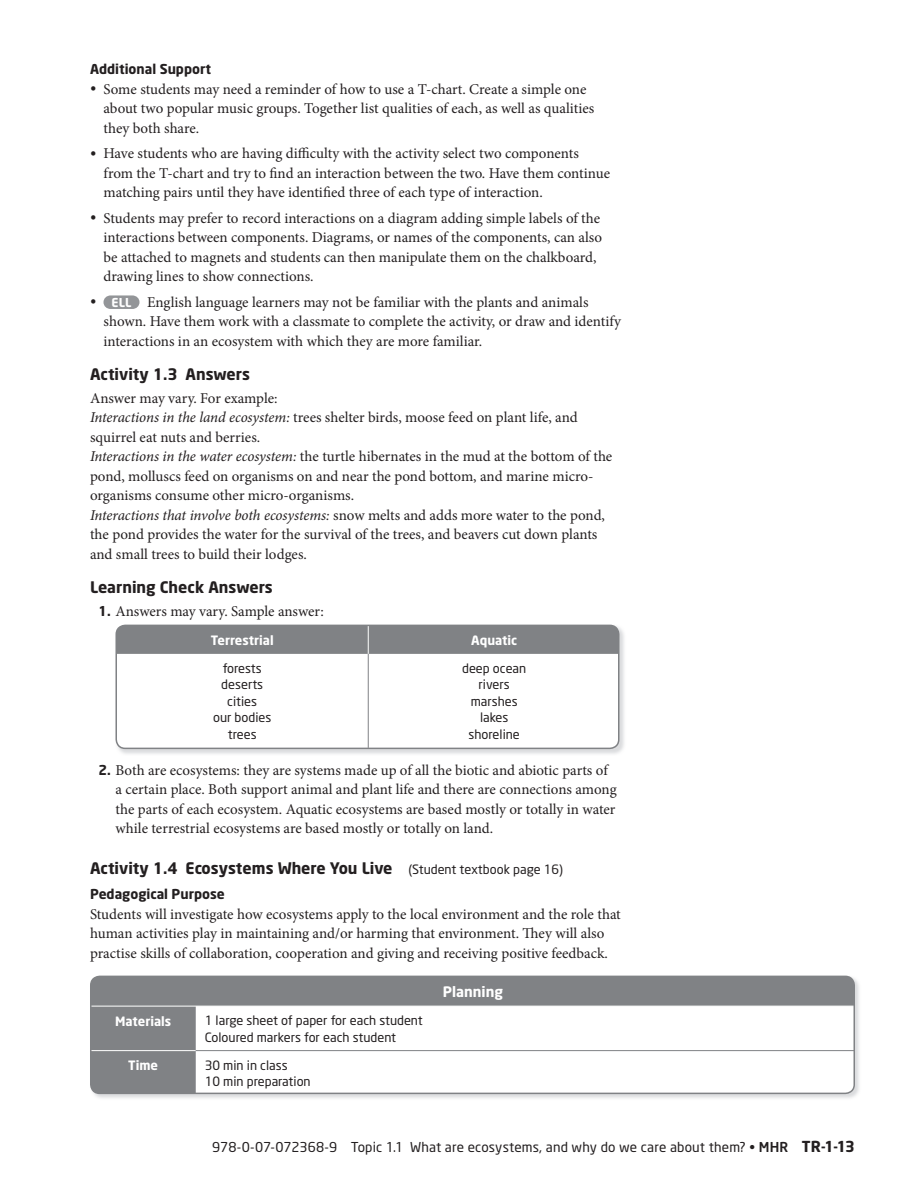
<style>
.page{position:relative;width:918px;height:1188px;background:#fff}
.page>*{position:absolute;margin:0;border:0;box-sizing:border-box;transform-origin:0 0}
.t1{font:700 15.75px "Neo Sans";color:#231f20}
.t2{font:15px/19.5px "Minion Pro";color:#231f20}
.t3{font:700 14.25px "Neo Sans";color:#fff}
.t4{font:13.5px "Neo Sans";letter-spacing:.01em;color:#231f20}
.t5{font:700 13.5px "Neo Sans";color:#231f20}
.t6{font:12.75px/16.5px "Neo Sans";color:#231f20;text-align:center}
.t7{font:700 12.75px "Neo Sans";color:#fff}
.s1{font-size:16.5px}
.s2{font-family:"Neo Sans";font-weight:700;font-size:12.15px;color:#fff}
.s3{font-style:italic}
.s4{font-family:"Neo Sans";font-weight:700;font-size:13.5px}
.s5{font-weight:400;font-size:12.75px}
.s6{font-weight:500}
.s7{font-weight:700;font-size:15px}
</style>
<div class="page">
<div style="left:104px;top:295px;width:36px;height:14px;background:#939598;border-radius:7px"></div>
<img style="left:115px;top:624px;width:509px;height:130px">
<div style="left:116px;top:625px;width:503px;height:123px;background:#fff;border-radius:9px"></div>
<div style="left:116px;top:625px;width:503px;height:29px;background:#808285"></div>
<hr style="left:368px;top:654px;width:1px;height:94px;background:#808285">
<div style="left:116px;top:625px;width:504px;height:124px;border:2px solid #808285;border-radius:9px"></div>
<img style="left:90px;top:975px;width:769px;height:123px">
<svg style="left:91px;top:976px;width:763px;height:117px"></svg>
<hr style="left:91px;top:1050px;width:105px;height:1px;background:#fff">
<hr style="left:91px;top:1006px;width:105px;height:1px;background:#fff">
<hr style="left:196px;top:1006px;width:658px;height:1px;background:#fff">
<hr style="left:196px;top:1050px;width:658px;height:1px;background:#808285">
<div style="left:90px;top:976px;width:765px;height:118px;border:2px solid #808285;border-radius:9px"></div>
<p class="t5" style="left:90px;top:64px;width:123px">Additional Support</p>
<p class="t2" style="left:104px;top:80px;width:492px;text-indent:-14px"><span class="s1">•</span> Some students may need a reminder of how to use a T-chart. Create a simple one about two popular music groups. Together list qualities of each, as well as qualities they both share.</p>
<p class="t2" style="left:104px;top:145px;width:508px;text-indent:-14px"><span class="s1">•</span> Have students who are having difficulty with the activity select two components from the T-chart and try to find an interaction between the two. Have them continue matching pairs until they have identified three of each type of interaction.</p>
<p class="t2" style="left:104px;top:209px;width:500px;text-indent:-14px"><span class="s1">•</span> Students may prefer to record interactions on a diagram adding simple labels of the interactions between components. Diagrams, or names of the components, can also be attached to magnets and students can then manipulate them on the chalkboard, drawing lines to show connections.</p>
<p class="t2" style="left:104px;top:293px;width:519px;text-indent:-14px"><span class="s1">•</span> <span class="s2">ELL</span> English language learners may not be familiar with the plants and animals shown. Have them work with a classmate to complete the activity, or draw and identify interactions in an ecosystem with which they are more familiar.</p>
<p class="t1" style="left:90px;top:368px;width:162px">Activity 1.3 Answers</p>
<p class="t2" style="left:90px;top:389px;width:524px">Answer may vary. For example:<br><span class="s3">Interactions in the land ecosystem:</span> trees shelter birds, moose feed on plant life, and squirrel eat nuts and berries.<br><span class="s3">Interactions in the water ecosystem:</span> the turtle hibernates in the mud at the bottom of the pond, molluscs feed on organisms on and near the pond bottom, and marine micro&shy;organisms consume other micro-organisms.<br><span class="s3">Interactions that involve both ecosystems:</span> snow melts and adds more water to the pond, the pond provides the water for the survival of the trees, and beavers cut down plants and small trees to build their lodges.</p>
<p class="t1" style="left:90px;top:581px;width:184px">Learning Check Answers</p>
<p class="t2" style="left:99px;top:602px;width:227px"><span class="s4">1.</span> Answers may vary. Sample answer:</p>
<p class="t7" style="left:211px;top:635px;width:64px">Terrestrial</p>
<p class="t7" style="left:471px;top:635px;width:47px">Aquatic</p>
<p class="t6" style="left:213px;top:661px;width:60px">forests deserts cities<br>our bodies trees</p>
<p class="t6" style="left:462px;top:661px;width:66px">deep ocean rivers marshes lakes shoreline</p>
<p class="t2" style="left:116px;top:761px;width:503px;text-indent:-17px"><span class="s4">2.</span> Both are ecosystems: they are systems made up of all the biotic and abiotic parts of a certain place. Both support animal and plant life and there are connections among the parts of each ecosystem. Aquatic ecosystems are based mostly or totally in water while terrestrial ecosystems are based mostly or totally on land.</p>
<p class="t1" style="left:90px;top:861px;width:475px">Activity 1.4 Ecosystems Where You Live <span class="s5">(Student textbook page 16)</span></p>
<p class="t5" style="left:90px;top:889px;width:136px">Pedagogical Purpose</p>
<p class="t2" style="left:90px;top:905px;width:532px">Students will investigate how ecosystems apply to the local environment and the role that human activities play in maintaining and/or harming that environment. They will also practise skills of collaboration, cooperation and giving and receiving positive feedback.</p>
<p class="t3" style="left:443px;top:986px;width:62px">Planning</p>
<p class="t7" style="left:115px;top:1016px;width:58px">Materials</p>
<p class="t6" style="left:205px;top:1013px;width:219px;text-align:left">1 large sheet of paper for each student<br>Coloured markers for each student</p>
<p class="t7" style="left:128px;top:1060px;width:31px">Time</p>
<p class="t6" style="left:205px;top:1058px;width:107px;text-align:left">30 min in class<br>10 min preparation</p>
<p class="t4" style="left:212px;top:1142px;width:644px">978-0-07-072368-9 Topic 1.1 What are ecosystems, and why do we care about them? • <span class="s6">MHR</span> <span class="s7">TR-1-13</span></p>
</div>
